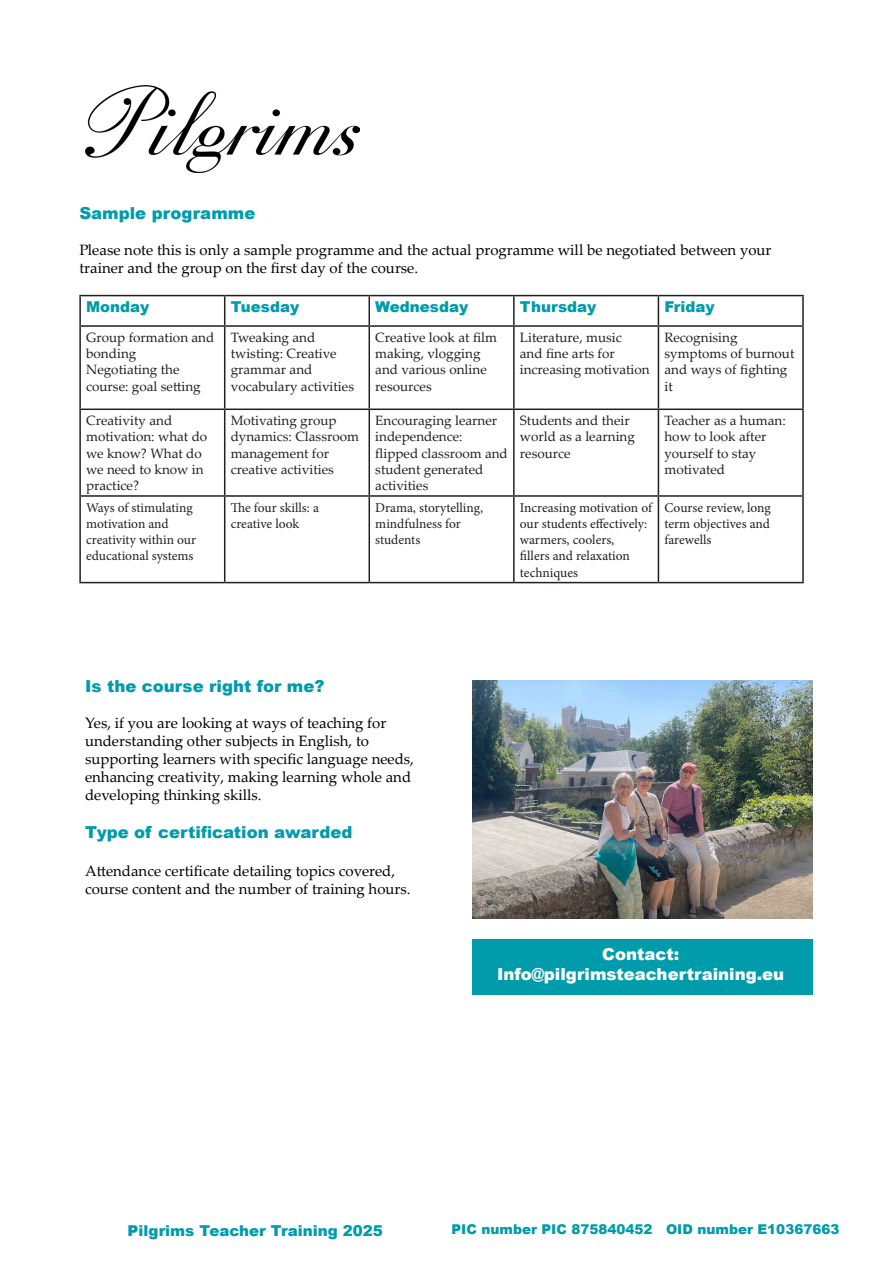
<style>
.page{position:relative;width:893px;height:1263px;background:#fff}
.page>*{position:absolute;margin:0;border:0;box-sizing:border-box;transform-origin:0 0}
.t1{font:900 16.5px "Arial";color:#009cac}
.t2{font:900 16.5px "Arial";color:#fff}
.t3{font:15px/18px "Palatino Linotype";color:#000}
.t4{font:900 15px "Arial";color:#009cac}
.t5{font:13.5px/16.2px "Palatino Linotype";color:#231f20}
.t6{font:13.5px/16.2px "Minion Pro";color:#231f20}
.t7{font:900 13.5px "Arial";color:#009cac}
</style>
<div class="page">
<hr style="left:79px;top:295px;width:146px;height:1px;background:#231f20">
<hr style="left:79px;top:296px;width:2px;height:29px;background:#231f20">
<hr style="left:225px;top:295px;width:144px;height:1px;background:#231f20">
<svg style="left:224px;top:296px;width:1px;height:29px"></svg>
<hr style="left:369px;top:295px;width:145px;height:1px;background:#231f20">
<svg style="left:369px;top:296px;width:1px;height:29px"></svg>
<hr style="left:514px;top:295px;width:144px;height:1px;background:#231f20">
<hr style="left:513px;top:296px;width:2px;height:29px;background:#231f20">
<hr style="left:658px;top:295px;width:146px;height:1px;background:#231f20">
<svg style="left:658px;top:296px;width:1px;height:29px"></svg>
<hr style="left:802px;top:296px;width:2px;height:29px;background:#231f20">
<hr style="left:79px;top:325px;width:146px;height:2px;background:#231f20">
<hr style="left:79px;top:327px;width:2px;height:81px;background:#231f20">
<hr style="left:225px;top:325px;width:144px;height:2px;background:#231f20">
<hr style="left:224px;top:327px;width:1px;height:81px;background:#231f20">
<hr style="left:369px;top:325px;width:145px;height:2px;background:#231f20">
<hr style="left:369px;top:327px;width:1px;height:81px;background:#231f20">
<hr style="left:514px;top:325px;width:144px;height:2px;background:#231f20">
<hr style="left:513px;top:327px;width:2px;height:81px;background:#231f20">
<hr style="left:658px;top:325px;width:146px;height:2px;background:#231f20">
<hr style="left:658px;top:327px;width:1px;height:81px;background:#231f20">
<hr style="left:802px;top:327px;width:2px;height:81px;background:#231f20">
<hr style="left:79px;top:408px;width:146px;height:2px;background:#231f20">
<hr style="left:79px;top:410px;width:2px;height:85px;background:#231f20">
<hr style="left:225px;top:408px;width:144px;height:2px;background:#231f20">
<hr style="left:224px;top:410px;width:1px;height:85px;background:#231f20">
<hr style="left:369px;top:408px;width:145px;height:2px;background:#231f20">
<hr style="left:369px;top:410px;width:1px;height:85px;background:#231f20">
<hr style="left:514px;top:408px;width:144px;height:2px;background:#231f20">
<hr style="left:513px;top:410px;width:2px;height:85px;background:#231f20">
<hr style="left:658px;top:408px;width:146px;height:2px;background:#231f20">
<hr style="left:658px;top:410px;width:1px;height:85px;background:#231f20">
<hr style="left:802px;top:410px;width:2px;height:85px;background:#231f20">
<hr style="left:79px;top:495px;width:146px;height:2px;background:#231f20">
<hr style="left:79px;top:497px;width:2px;height:85px;background:#231f20">
<hr style="left:225px;top:495px;width:144px;height:2px;background:#231f20">
<hr style="left:224px;top:497px;width:1px;height:85px;background:#231f20">
<hr style="left:369px;top:495px;width:145px;height:2px;background:#231f20">
<hr style="left:369px;top:497px;width:1px;height:85px;background:#231f20">
<hr style="left:514px;top:495px;width:144px;height:2px;background:#231f20">
<hr style="left:513px;top:497px;width:2px;height:85px;background:#231f20">
<hr style="left:658px;top:495px;width:146px;height:2px;background:#231f20">
<hr style="left:658px;top:497px;width:1px;height:85px;background:#231f20">
<hr style="left:802px;top:497px;width:2px;height:85px;background:#231f20">
<hr style="left:79px;top:582px;width:146px;height:1px;background:#231f20">
<hr style="left:225px;top:582px;width:144px;height:1px;background:#231f20">
<hr style="left:369px;top:582px;width:145px;height:1px;background:#231f20">
<hr style="left:514px;top:582px;width:144px;height:1px;background:#231f20">
<hr style="left:658px;top:582px;width:146px;height:1px;background:#231f20">
<img style="left:472px;top:680px;width:340px;height:238px">
<img style="left:85px;top:85px;width:274px;height:87px">
<div style="left:472px;top:940px;width:340px;height:55px;background:#009cac"></div>
<p class="t1" style="left:79px;top:201px;width:177px">Sample programme</p>
<p class="t3" style="left:79px;top:240px;width:694px">Please note this is only a sample programme and the actual programme will be negotiated between your trainer and the group on the first day of the course.</p>
<p class="t4" style="left:86px;top:296px;width:65px">Monday</p>
<p class="t4" style="left:231px;top:296px;width:70px">Tuesday</p>
<p class="t4" style="left:375px;top:296px;width:94px">Wednesday</p>
<p class="t4" style="left:520px;top:296px;width:78px">Thursday</p>
<p class="t4" style="left:664px;top:296px;width:52px">Friday</p>
<p class="t5" style="left:86px;top:329px;width:130px">Group formation and bonding</p>
<p class="t5" style="left:86px;top:361px;width:116px">Negotiating the course: goal setting</p>
<p class="t5" style="left:231px;top:329px;width:125px">Tweaking and twisting: Creative grammar and vocabulary activities</p>
<p class="t5" style="left:375px;top:329px;width:123px">Creative look at film making, vlogging and various online resources</p>
<p class="t5" style="left:520px;top:329px;width:131px">Literature, music<br>and fine arts for increasing motivation</p>
<p class="t5" style="left:664px;top:329px;width:132px">Recognising symptoms of burnout and ways of fighting it</p>
<p class="t5" style="left:86px;top:412px;width:123px">Creativity and motivation: what do we know? What do we need to know in practice?</p>
<p class="t5" style="left:231px;top:412px;width:130px">Motivating group dynamics: Classroom management for creative activities</p>
<p class="t5" style="left:375px;top:412px;width:134px">Encouraging learner independence: flipped classroom and student generated activities</p>
<p class="t5" style="left:520px;top:412px;width:117px">Students and their world as a learning resource</p>
<p class="t5" style="left:664px;top:412px;width:123px">Teacher as a human: how to look after yourself to stay motivated</p>
<p class="t6" style="left:86px;top:499px;width:112px">Ways of stimulating motivation and creativity within our educational systems</p>
<p class="t6" style="left:231px;top:499px;width:90px">The four skills: a creative look</p>
<p class="t6" style="left:375px;top:499px;width:110px">Drama, storytelling, mindfulness for students</p>
<p class="t6" style="left:520px;top:499px;width:134px">Increasing motivation of our students effectively: warmers, coolers,<br>fillers and relaxation techniques</p>
<p class="t6" style="left:664px;top:499px;width:108px;text-align:justify">Course review, long term objectives and farewells</p>
<p class="t1" style="left:85px;top:674px;width:241px">Is the course right for me?</p>
<p class="t3" style="left:85px;top:713px;width:330px">Yes, if you are looking at ways of teaching for understanding other subjects in English, to supporting learners with specific language needs, enhancing creativity, making learning whole and developing thinking skills.</p>
<p class="t1" style="left:85px;top:820px;width:269px">Type of certification awarded</p>
<p class="t3" style="left:85px;top:861px;width:327px">Attendance certificate detailing topics covered, course content and the number of training hours.</p>
<p class="t2" style="left:602px;top:942px;width:79px">Contact:</p>
<p class="t2" style="left:497px;top:962px;width:289px">Info@pilgrimsteachertraining.eu</p>
<p class="t4" style="left:128px;top:1220px;width:257px">Pilgrims Teacher Training 2025</p>
<p class="t7" style="left:451px;top:1220px;width:389px">PIC number PIC 875840452 OID number E10367663</p>
</div>
